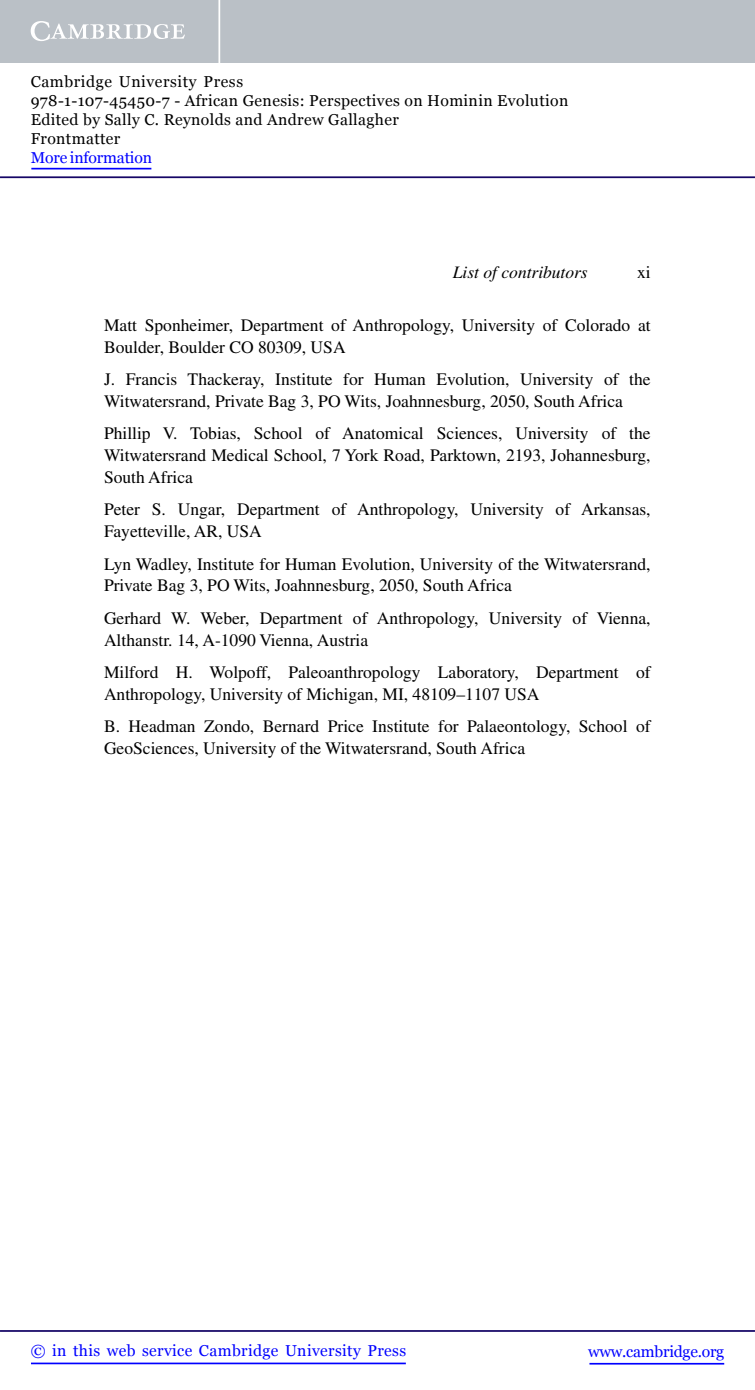
<style>
.page{position:relative;width:755px;height:1390px;background:#fff}
.page>*{position:absolute;margin:0;border:0;box-sizing:border-box;transform-origin:0 0}
.t1{font:17.5px/21.9px "Times LT Std";color:#000}
.t2{font:italic 17.5px "Times LT Std";color:#000}
.t3{font:15.75px/18.9px "Georgia";letter-spacing:.025em;color:#000}
.t4{font:15.75px "Georgia";letter-spacing:.025em;color:#00f}
.t5{font:15.75px "Georgia";letter-spacing:-.015em;color:#00f}
.t6{font:15.75px "Georgia";letter-spacing:-.01em;color:#00f}
</style>
<div class="page">
<hr style="left:589px;top:1363px;width:134px;height:1px;background:#00f">
<hr style="left:0;top:1330px;width:754px;height:2px;background:#150666">
<hr style="left:31px;top:1362px;width:374px;height:2px;background:#00f">
<div style="left:0;top:0;width:754px;height:63px;background:#bac0c6"></div>
<svg style="left:31px;top:21px;width:154px;height:20px"></svg>
<hr style="left:218px;top:0;width:2px;height:63px;background:#fff">
<hr style="left:0;top:176px;width:754px;height:2px;background:#150666">
<hr style="left:31px;top:168px;width:120px;height:1px;background:#00f">
<p class="t3" style="left:31px;top:73px;width:539px">Cambridge University Press<br>978-1-107-45450-7 - African Genesis: Perspectives on Hominin Evolution Edited by Sally C. Reynolds and Andrew Gallagher<br>Frontmatter</p>
<p class="t6" style="left:31px;top:148px;width:123px">More information</p>
<p class="t2" style="left:452px;top:266px;width:136px">List of contributors</p>
<p class="t1" style="left:636px;top:263px;width:15px">xi</p>
<p class="t1" style="left:104px;top:316px;width:548px">Matt Sponheimer, Department of Anthropology, University of Colorado at<br>Boulder, Boulder CO 80309, USA</p>
<p class="t1" style="left:104px;top:370px;width:548px">J. Francis Thackeray, Institute for Human Evolution, University of the<br>Witwatersrand, Private Bag 3, PO Wits, Joahnnesburg, 2050, South Africa</p>
<p class="t1" style="left:104px;top:424px;width:548px;text-align:justify">Phillip V. Tobias, School of Anatomical Sciences, University of the Witwatersrand Medical School, 7 York Road, Parktown, 2193, Johannesburg, South Africa</p>
<p class="t1" style="left:104px;top:500px;width:548px">Peter S. Ungar, Department of Anthropology, University of Arkansas,<br>Fayetteville, AR, USA</p>
<p class="t1" style="left:104px;top:554px;width:548px">Lyn Wadley, Institute for Human Evolution, University of the Witwatersrand,<br>Private Bag 3, PO Wits, Joahnnesburg, 2050, South Africa</p>
<p class="t1" style="left:104px;top:609px;width:548px">Gerhard W. Weber, Department of Anthropology, University of Vienna,<br>Althanstr. 14, A-1090 Vienna, Austria</p>
<p class="t1" style="left:104px;top:663px;width:548px">Milford H. Wolpoff, Paleoanthropology Laboratory, Department of<br>Anthropology, University of Michigan, MI, 48109–1107 USA</p>
<p class="t1" style="left:104px;top:717px;width:548px">B. Headman Zondo, Bernard Price Institute for Palaeontology, School of<br>GeoSciences, University of the Witwatersrand, South Africa</p>
<p class="t4" style="left:31px;top:1341px;width:376px">© in this web service Cambridge University Press</p>
<p class="t5" style="left:588px;top:1341px;width:137px">www.cambridge.org</p>
</div>
